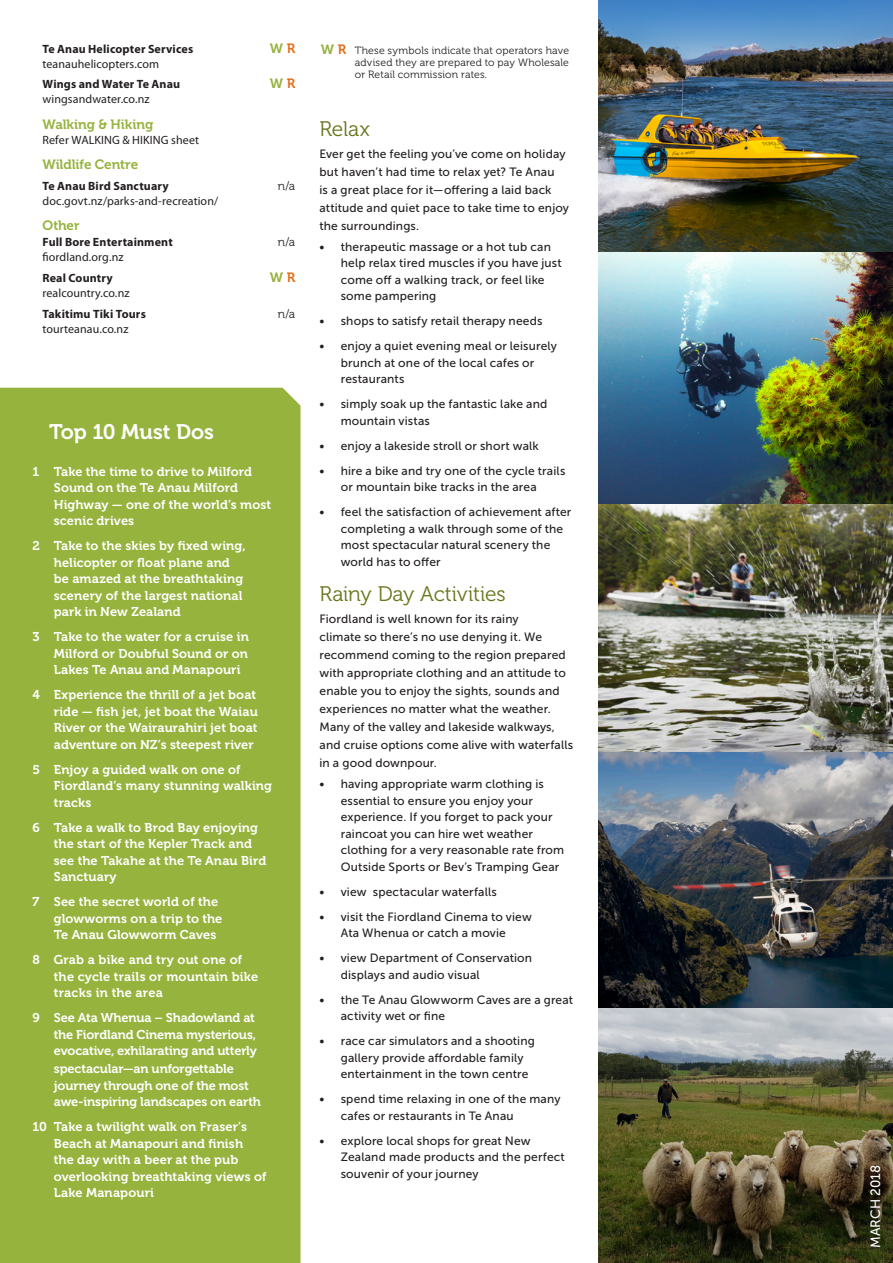
<style>
.page{position:relative;width:893px;height:1263px;background:#fff}
.page>*{position:absolute;margin:0;border:0;box-sizing:border-box;transform-origin:0 0}
.t1{font:21px "Museo 300";letter-spacing:-.01em;color:#67761a}
.t2{font:21px "Museo 700";letter-spacing:-.005em;color:#fff}
.t3{font:13.5px "Museo 700";letter-spacing:-.005em;color:#96b33e}
.t4{font:13.5px "Museo Sans 500";color:#fff}
.t5{font:13.5px "Museo 700";color:#96b13c}
.t6{font:12.75px/16.5px "Museo 700";letter-spacing:.005em;color:#fff}
.t7{font:12px/16.5px "Museo Sans 500";letter-spacing:.015em;color:#231f20}
.t8{font:12px "Myriad Pro";letter-spacing:.01em;color:#231f20}
.t9{font:700 12px "Myriad Pro";letter-spacing:.01em;color:#231f20}
.t10{font:12px "Museo 300";color:#231f20}
.t11{font:10.5px/12px "Museo 300";letter-spacing:.015em;color:#231f20;text-align:justify}
.s1{color:#e4701e}
.s2{font-family:"Museo 700";font-size:13.5px;color:#96b13c}
.s3{font-family:"Museo 700";font-size:13.5px;color:#e4701e}
</style>
<div class="page">
<div style="left:0;top:388px;width:301px;height:875px;background:#96b33e"></div>
<img style="left:598px;top:0;width:295px;height:1263px">
<p class="t9" style="left:43px;top:41px;width:152px">Te Anau Helicopter Services</p>
<p class="t5" style="left:270px;top:40px;width:27px">W <span class="s1">R</span></p>
<p class="t8" style="left:43px;top:56px;width:118px">teanauhelicopters.com</p>
<p class="t9" style="left:43px;top:77px;width:139px">Wings and Water Te Anau</p>
<p class="t5" style="left:270px;top:76px;width:27px">W <span class="s1">R</span></p>
<p class="t8" style="left:43px;top:92px;width:109px">wingsandwater.co.nz</p>
<p class="t3" style="left:43px;top:116px;width:112px">Walking &amp; Hiking</p>
<p class="t8" style="left:43px;top:132px;width:158px">Refer WALKING &amp; HIKING sheet</p>
<p class="t3" style="left:43px;top:157px;width:97px">Wildlife Centre</p>
<p class="t9" style="left:43px;top:178px;width:128px">Te Anau Bird Sanctuary</p>
<p class="t10" style="left:278px;top:179px;width:19px">n/a</p>
<p class="t8" style="left:43px;top:193px;width:177px">doc.govt.nz/parks-and-recreation/</p>
<p class="t3" style="left:43px;top:218px;width:39px">Other</p>
<p class="t9" style="left:43px;top:235px;width:132px">Full Bore Entertainment</p>
<p class="t10" style="left:278px;top:236px;width:19px">n/a</p>
<p class="t8" style="left:43px;top:250px;width:83px">fiordland.org.nz</p>
<p class="t9" style="left:43px;top:270px;width:72px">Real Country</p>
<p class="t5" style="left:270px;top:270px;width:27px">W <span class="s1">R</span></p>
<p class="t8" style="left:43px;top:286px;width:89px">realcountry.co.nz</p>
<p class="t9" style="left:43px;top:306px;width:105px">Takitimu Tiki Tours</p>
<p class="t10" style="left:278px;top:307px;width:19px">n/a</p>
<p class="t8" style="left:43px;top:321px;width:87px">tourteanau.co.nz</p>
<h1 class="t2" style="left:49px;top:420px;width:166px">Top 10 Must Dos</h1>
<p class="t6" style="left:54px;top:463px;width:219px;text-indent:-21px">1 Take the time to drive to Milford<br>Sound on the Te Anau Milford<br>Highway — one of the world’s most scenic drives</p>
<p class="t6" style="left:54px;top:538px;width:193px;text-indent:-21px">2 Take to the skies by fixed wing, helicopter or float plane and be amazed at the breathtaking scenery of the largest national park in New Zealand</p>
<p class="t6" style="left:54px;top:629px;width:197px;text-align:justify;text-indent:-21px">3 Take to the water for a cruise in Milford or Doubful Sound or on Lakes Te Anau and Manapouri</p>
<p class="t6" style="left:54px;top:687px;width:205px;text-indent:-21px">4 Experience the thrill of a jet boat ride — fish jet, jet boat the Waiau River or the Wairaurahiri jet boat adventure on NZ’s steepest river</p>
<p class="t6" style="left:54px;top:761px;width:220px;text-indent:-21px">5 Enjoy a guided walk on one of<br>Fiordland’s many stunning walking tracks</p>
<p class="t6" style="left:54px;top:819px;width:214px;text-indent:-21px">6 Take a walk to Brod Bay enjoying the start of the Kepler Track and see the Takahe at the Te Anau Bird<br>Sanctuary</p>
<p class="t6" style="left:54px;top:894px;width:170px;text-indent:-21px">7 See the secret world of the glowworms on a trip to the<br>Te Anau Glowworm Caves</p>
<p class="t6" style="left:54px;top:952px;width:206px;text-indent:-21px">8 Grab a bike and try out one of the cycle trails or mountain bike tracks in the area</p>
<p class="t6" style="left:54px;top:1010px;width:204px;text-indent:-21px">9 See Ata Whenua – Shadowland at the Fiordland Cinema mysterious, evocative, exhilarating and utterly</p>
<p class="t6" style="left:54px;top:1061px;width:209px">spectacular—an unforgettable journey through one of the most awe-inspiring landscapes on earth</p>
<p class="t6" style="left:54px;top:1119px;width:214px;text-indent:-21px">10 Take a twilight walk on Fraser’s<br>Beach at Manapouri and finish<br>the day with a beer at the pub overlooking breathtaking views of<br>Lake Manapouri</p>
<p class="t11" style="left:355px;top:44px;width:216px;text-indent:-34px"><span class="s2">W</span> <span class="s3">R</span> These symbols indicate that operators have advised they are prepared to pay Wholesale or Retail commission rates.</p>
<h1 class="t1" style="left:319px;top:117px;width:52px">Relax</h1>
<p class="t7" style="left:319px;top:145px;width:251px;line-height:18px">Ever get the feeling you’ve come on holiday but haven’t had time to relax yet? Te Anau<br>is a great place for it—offering a laid back attitude and quiet pace to take time to enjoy the surroundings.</p>
<p class="t7" style="left:341px;top:238px;width:222px;text-indent:-21px">• therapeutic massage or a hot tub can help relax tired muscles if you have just come off a walking track, or feel like some pampering</p>
<p class="t7" style="left:319px;top:313px;width:225px">• shops to satisfy retail therapy needs</p>
<p class="t7" style="left:341px;top:338px;width:218px;text-indent:-21px">• enjoy a quiet evening meal or leisurely brunch at one of the local cafes or restaurants</p>
<p class="t7" style="left:341px;top:396px;width:208px;text-indent:-21px">• simply soak up the fantastic lake and mountain vistas</p>
<p class="t7" style="left:319px;top:437px;width:221px">• enjoy a lakeside stroll or short walk</p>
<p class="t7" style="left:341px;top:462px;width:226px;text-indent:-21px">• hire a bike and try one of the cycle trails or mountain bike tracks in the area</p>
<p class="t7" style="left:341px;top:504px;width:232px;text-indent:-21px">• feel the satisfaction of achievement after completing a walk through some of the most spectacular natural scenery the world has to offer</p>
<h1 class="t1" style="left:319px;top:583px;width:188px">Rainy Day Activities</h1>
<p class="t7" style="left:319px;top:610px;width:255px;line-height:18px">Fiordland is well known for its rainy<br>climate so there’s no use denying it. We recommend coming to the region prepared with appropriate clothing and an attitude to enable you to enjoy the sights, sounds and experiences no matter what the weather.<br>Many of the valley and lakeside walkways, and cruise options come alive with waterfalls in a good downpour.</p>
<p class="t7" style="left:341px;top:776px;width:225px;text-indent:-21px">• having appropriate warm clothing is essential to ensure you enjoy your experience. If you forget to pack your raincoat you can hire wet weather clothing for a very reasonable rate from Outside Sports or Bev’s Tramping Gear</p>
<p class="t7" style="left:319px;top:883px;width:179px">• view spectacular waterfalls</p>
<p class="t7" style="left:319px;top:908px;width:214px;text-align:center">• visit the Fiordland Cinema to view<br>Ata Whenua or catch a movie</p>
<p class="t7" style="left:341px;top:950px;width:193px;text-indent:-21px">• view Department of Conservation displays and audio visual</p>
<p class="t7" style="left:341px;top:991px;width:234px;text-indent:-21px">• the Te Anau Glowworm Caves are a great activity wet or fine</p>
<p class="t7" style="left:341px;top:1033px;width:196px;text-indent:-21px">• race car simulators and a shooting gallery provide affordable family entertainment in the town centre</p>
<p class="t7" style="left:341px;top:1091px;width:221px;text-indent:-21px">• spend time relaxing in one of the many cafes or restaurants in Te Anau</p>
<p class="t7" style="left:341px;top:1132px;width:226px;text-indent:-21px">• explore local shops for great New<br>Zealand made products and the perfect souvenir of your journey</p>
<p class="t4" style="left:868px;top:1248px;width:85px;rotate:-90deg">MARCH 2018</p>
</div>
